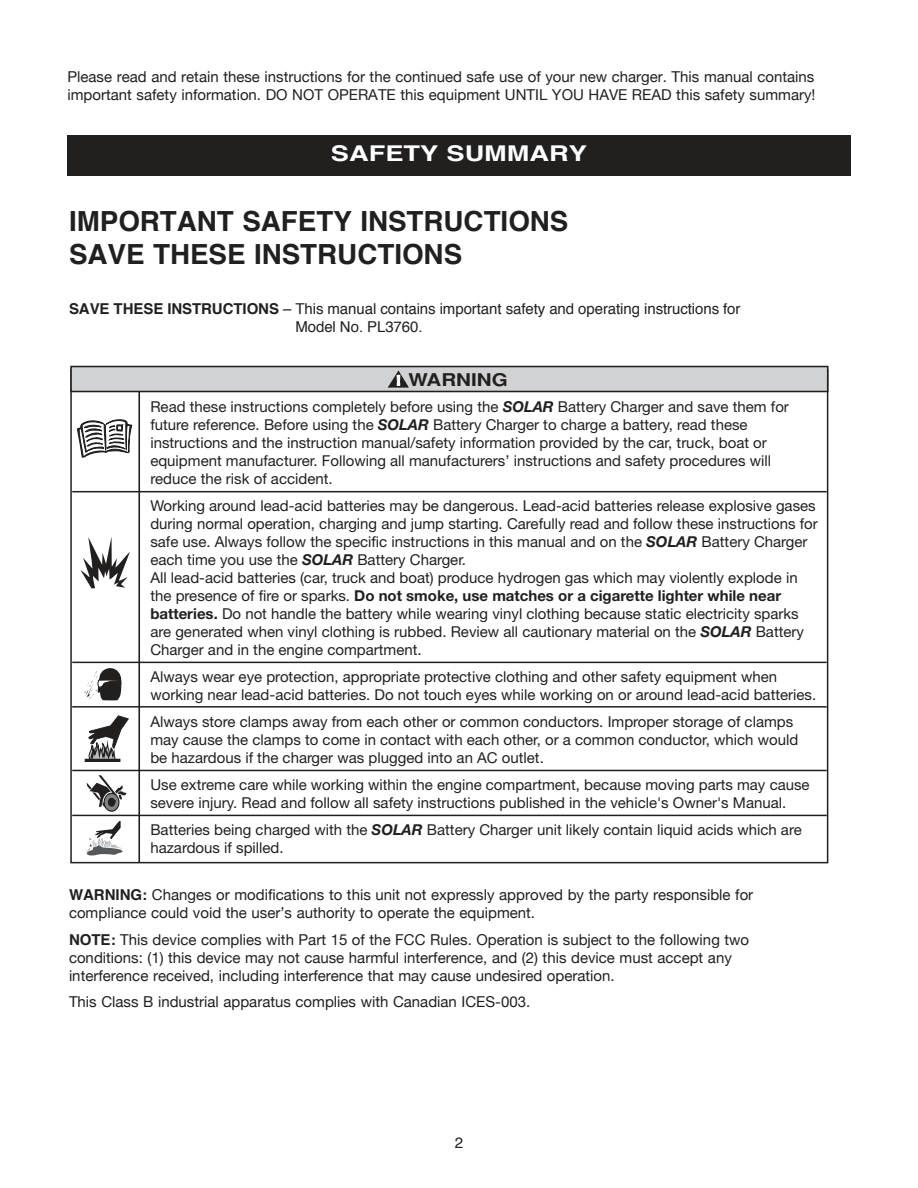
<style>
.page{position:relative;width:918px;height:1188px;background:#fff}
.page>*{position:absolute;margin:0;border:0;box-sizing:border-box;transform-origin:0 0}
.t1{font:700 27.75px/33.3px "Helvetica";color:#221f1f}
.t2{font:700 21.75px "Helvetica";color:#fff;scale:1.25 1}
.t3{font:700 17.55px "Helvetica";color:#221f1f;scale:1.17 1}
.t4{font:15px/18px "Helvetica Neue";color:#221f1f}
.t5{font:15px/18px "Helvetica Neue";color:#221f1f}
.t6{font:15px/18px "Helvetica";letter-spacing:-.005em;color:#221f1f}
.s1{font-weight:700}
.s2{font-weight:700;font-style:italic}
.s3{font-family:"Helvetica";font-weight:700}
</style>
<div class="page">
<div style="left:68px;top:135px;width:783px;height:40px;background:#221f1f"></div>
<hr style="left:139px;top:385px;width:1px;height:477px;background:#221f1f">
<div style="left:71px;top:367px;width:757px;height:25px;background:#d1d2d4"></div>
<div style="left:70px;top:366px;width:758px;height:26px;border:2px solid #221f1f"></div>
<svg style="left:389px;top:371px;width:19px;height:16px"></svg>
<svg style="left:81px;top:537px;width:49px;height:51px"></svg>
<hr style="left:72px;top:662px;width:755px;height:1px;background:#221f1f">
<hr style="left:72px;top:706px;width:755px;height:2px;background:#221f1f">
<hr style="left:72px;top:770px;width:755px;height:1px;background:#221f1f">
<hr style="left:72px;top:815px;width:755px;height:1px;background:#221f1f">
<hr style="left:72px;top:491px;width:755px;height:1px;background:#221f1f">
<svg style="left:77px;top:419px;width:55px;height:39px"></svg>
<svg style="left:85px;top:668px;width:43px;height:188px"></svg>
<p class="t5" style="left:68px;top:68px;width:750px">Please read and retain these instructions for the continued safe use of your new charger. This manual contains important safety information. DO NOT OPERATE this equipment UNTIL YOU HAVE READ this safety summary!</p>
<h2 class="t2" style="left:331px;top:144px;width:206px">SAFETY SUMMARY</h2>
<h1 class="t1" style="left:69px;top:206px;width:501px">IMPORTANT SAFETY INSTRUCTIONS<br>SAVE THESE INSTRUCTIONS</h1>
<p class="t6" style="left:295px;top:301px;width:447px;text-indent:-226px"><span class="s1">SAVE THESE INSTRUCTIONS</span> – This manual contains important safety and operating instructions for<br>Model No. PL3760.</p>
<p class="t3" style="left:408px;top:370px;width:86px">WARNING</p>
<p class="t4" style="left:150px;top:399px;width:640px">Read these instructions completely before using the <span class="s2">SOLAR</span> Battery Charger and save them for future reference. Before using the <span class="s2">SOLAR</span> Battery Charger to charge a battery, read these instructions and the instruction manual/safety information provided by the car, truck, boat or equipment manufacturer. Following all manufacturers’ instructions and safety procedures will reduce the risk of accident.</p>
<p class="t4" style="left:150px;top:498px;width:669px">Working around lead-acid batteries may be dangerous. Lead-acid batteries release explosive gases during normal operation, charging and jump starting. Carefully read and follow these instructions for safe use. Always follow the specific instructions in this manual and on the <span class="s2">SOLAR</span> Battery Charger each time you use the <span class="s2">SOLAR</span> Battery Charger.<br>All lead-acid batteries (car, truck and boat) produce hydrogen gas which may violently explode in the presence of fire or sparks. <span class="s1">Do not smoke, use matches or a cigarette lighter while near batteries.</span> Do not handle the battery while wearing vinyl clothing because static electricity sparks are generated when vinyl clothing is rubbed. Review all cautionary material on the <span class="s2">SOLAR</span> Battery Charger and in the engine compartment.</p>
<p class="t4" style="left:150px;top:669px;width:667px">Always wear eye protection, appropriate protective clothing and other safety equipment when working near lead-acid batteries. Do not touch eyes while working on or around lead-acid batteries.</p>
<p class="t4" style="left:150px;top:714px;width:649px">Always store clamps away from each other or common conductors. Improper storage of clamps may cause the clamps to come in contact with each other, or a common conductor, which would be hazardous if the charger was plugged into an AC outlet.</p>
<p class="t4" style="left:150px;top:777px;width:661px">Use extreme care while working within the engine compartment, because moving parts may cause severe injury. Read and follow all safety instructions published in the vehicle's Owner's Manual.</p>
<p class="t4" style="left:150px;top:822px;width:653px">Batteries being charged with the <span class="s2">SOLAR</span> Battery Charger unit likely contain liquid acids which are hazardous if spilled.</p>
<p class="t5" style="left:69px;top:886px;width:686px"><span class="s3">WARNING:</span> Changes or modifications to this unit not expressly approved by the party responsible for compliance could void the user’s authority to operate the equipment.</p>
<p class="t5" style="left:69px;top:930px;width:682px"><span class="s3">NOTE:</span> This device complies with Part 15 of the FCC Rules. Operation is subject to the following two conditions: (1) this device may not cause harmful interference, and (2) this device must accept any interference received, including interference that may cause undesired operation.</p>
<p class="t5" style="left:69px;top:993px;width:463px">This Class B industrial apparatus complies with Canadian ICES-003.</p>
<p class="t6" style="left:455px;top:1135px;width:10px">2</p>
</div>
